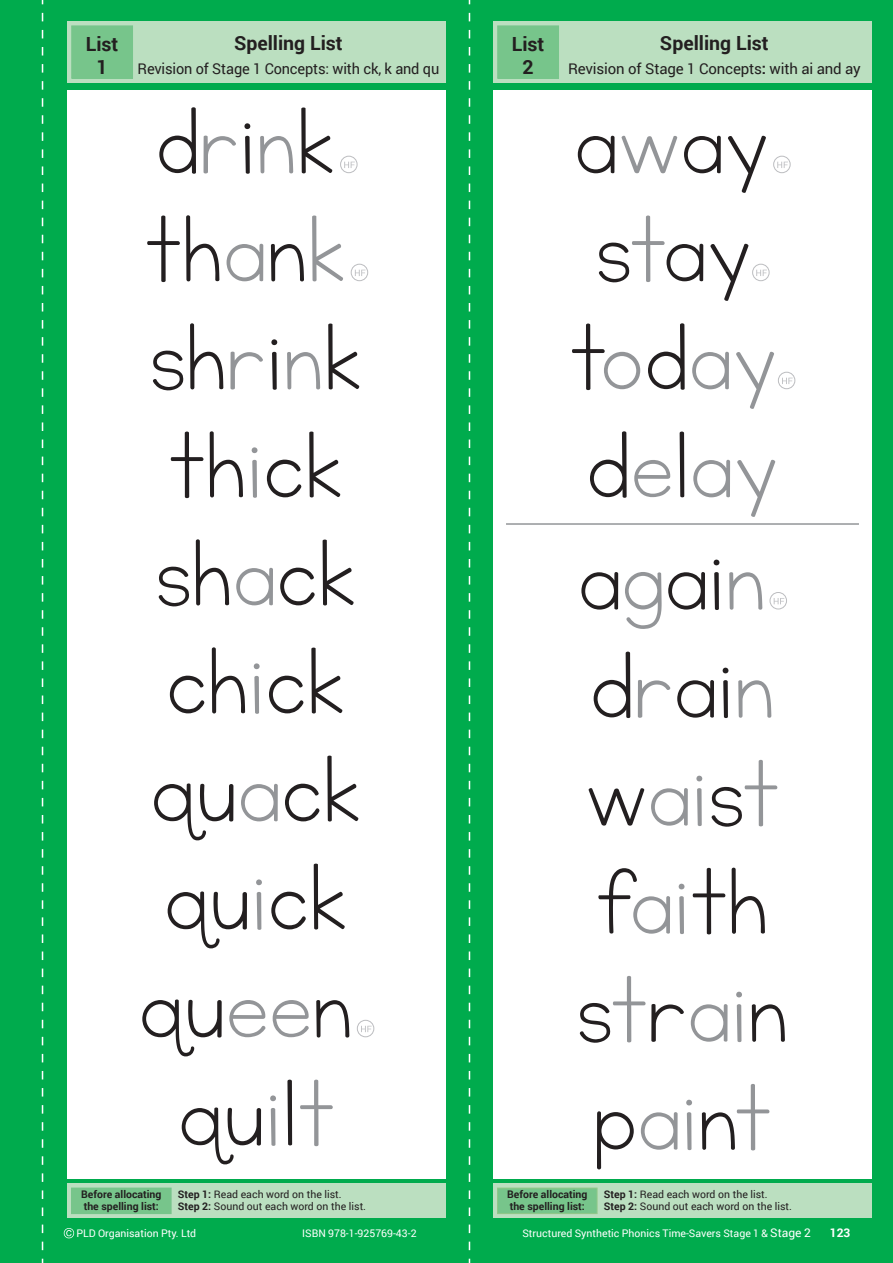
<style>
.page{position:relative;width:893px;height:1263px;background:#00ab4d}
.page>*{position:absolute;margin:0;border:0;box-sizing:border-box;transform-origin:0 0}
.t1{font:111px/108px "KG Neatly Printed";color:#231f20;text-align:center}
.t2{font:700 19.5px/23.4px "Roboto";color:#231f20;text-align:center}
.t3{font:15px "Roboto";letter-spacing:-.01em;color:#231f20}
.t4{font:700 12px "Roboto";color:#fff}
.t5{font:10.5px/12px "Roboto";color:#231f20}
.t6{font:10.5px "Roboto";color:#fff}
.t7{font:700 10.5px/12.6px "Roboto";color:#231f20}
.s1{color:#939598}
.s2{font-weight:700}
.s3{font-size:12px}
</style>
<div class="page">
<div style="left:67px;top:90px;width:379px;height:1088px;background:#fff"></div>
<svg style="left:344px;top:162px;width:11px;height:6px"></svg>
<div style="left:340px;top:156px;width:18px;height:17px;border:1px solid #bcbdc0;border-radius:50%"></div>
<svg style="left:355px;top:270px;width:10px;height:6px"></svg>
<div style="left:351px;top:264px;width:17px;height:17px;border:1px solid #bcbdc0;border-radius:50%"></div>
<svg style="left:361px;top:1026px;width:11px;height:6px"></svg>
<div style="left:357px;top:1020px;width:17px;height:17px;border:1px solid #bcbdc0;border-radius:50%"></div>
<div style="left:67px;top:21px;width:379px;height:62px;background:#bbdfc0"></div>
<div style="left:72px;top:26px;width:61px;height:52px;background:#77c58b"></div>
<div style="left:493px;top:90px;width:379px;height:1088px;background:#fff"></div>
<hr style="left:506px;top:523px;width:353px;height:2px;background:#939598">
<svg style="left:777px;top:162px;width:11px;height:6px"></svg>
<div style="left:773px;top:156px;width:18px;height:17px;border:1px solid #bcbdc0;border-radius:50%"></div>
<svg style="left:756px;top:270px;width:11px;height:6px"></svg>
<div style="left:752px;top:264px;width:18px;height:17px;border:1px solid #bcbdc0;border-radius:50%"></div>
<svg style="left:782px;top:378px;width:11px;height:6px"></svg>
<div style="left:778px;top:372px;width:17px;height:17px;border:1px solid #bcbdc0;border-radius:50%"></div>
<svg style="left:774px;top:598px;width:10px;height:6px"></svg>
<div style="left:769px;top:592px;width:18px;height:17px;border:1px solid #bcbdc0;border-radius:50%"></div>
<div style="left:67px;top:1184px;width:379px;height:34px;background:#bbdfc0"></div>
<div style="left:72px;top:1188px;width:99px;height:25px;background:#77c58b"></div>
<div style="left:71px;top:1188px;width:100px;height:26px;border:1px solid #77c58b"></div>
<div style="left:493px;top:1184px;width:379px;height:34px;background:#bbdfc0"></div>
<div style="left:497px;top:1188px;width:100px;height:25px;background:#77c58b"></div>
<div style="left:497px;top:1188px;width:100px;height:26px;border:1px solid #92c889"></div>
<div style="left:493px;top:21px;width:379px;height:62px;background:#bbdfc0"></div>
<div style="left:498px;top:26px;width:60px;height:52px;background:#77c58b"></div>
<div style="left:497px;top:26px;width:62px;height:52px;border:1px solid #77c58b"></div>
<svg style="left:469px;top:0;width:1px;height:1263px"></svg>
<svg style="left:42px;top:0;width:1px;height:1263px"></svg>
<svg style="left:64px;top:1228px;width:10px;height:10px"></svg>
<h2 class="t2" style="left:86px;top:31px;width:34px">List<br>1</h2>
<h2 class="t2" style="left:234px;top:31px;width:110px">Spelling List</h2>
<h3 class="t3" style="left:138px;top:58px;width:303px">Revision of Stage 1 Concepts: with ck, k and qu</h3>
<h1 class="t1" style="left:139px;top:91px;width:226px">d<span class="s1">r</span>i<span class="s1">n</span>k th<span class="s1">a</span>n<span class="s1">k </span>sh<span class="s1">r</span>i<span class="s1">n</span>k th<span class="s1">i</span>ck sh<span class="s1">a</span>ck ch<span class="s1">i</span>ck qu<span class="s1">a</span>ck qu<span class="s1">i</span>ck qu<span class="s1">ee</span>n qu<span class="s1">i</span>l<span class="s1">t</span></h1>
<h2 class="t2" style="left:512px;top:31px;width:34px">List<br>2</h2>
<h2 class="t2" style="left:660px;top:31px;width:110px">Spelling List</h2>
<h3 class="t3" style="left:568px;top:58px;width:294px">Revision of Stage 1 Concepts<span class="s2">:</span> with ai and ay</h3>
<h1 class="t1" style="left:570px;top:91px;width:221px;line-height:108.4px;text-align:left">a<span class="s1">w</span>ay s<span class="s1">t</span>ay t<span class="s1">o</span>d<span class="s1">ay </span>d<span class="s1">e</span>l<span class="s1">ay </span>a<span class="s1">g</span>ai<span class="s1">n </span>d<span class="s1">r</span>ai<span class="s1">n </span>w<span class="s1">ai</span>s<span class="s1">t </span>f<span class="s1">ai</span>th s<span class="s1">t</span>r<span class="s1">ai</span>n p<span class="s1">ai</span>n<span class="s1">t</span></h1>
<p class="t7" style="left:81px;top:1187px;width:82px">Before allocating the spelling list:</p>
<p class="t5" style="left:604px;top:1188px;width:190px"><span class="s2">Step 1:</span> Read each word on the list.<br><span class="s2">Step 2:</span> Sound out each word on the list.</p>
<p class="t7" style="left:507px;top:1187px;width:82px">Before allocating the spelling list:</p>
<p class="t5" style="left:178px;top:1188px;width:190px"><span class="s2">Step 1:</span> Read each word on the list.<br><span class="s2">Step 2:</span> Sound out each word on the list.</p>
<p class="t6" style="left:76px;top:1226px;width:121px">PLD Organisation Pty. Ltd</p>
<p class="t6" style="left:302px;top:1226px;width:116px">ISBN 978-1-925769-43-2</p>
<p class="t6" style="left:522px;top:1226px;width:290px">Structured Synthetic Phonics Time-Savers Stage 1 &amp; <span class="s3">Stage 2</span></p>
<p class="t4" style="left:830px;top:1224px;width:22px">123</p>
</div>
